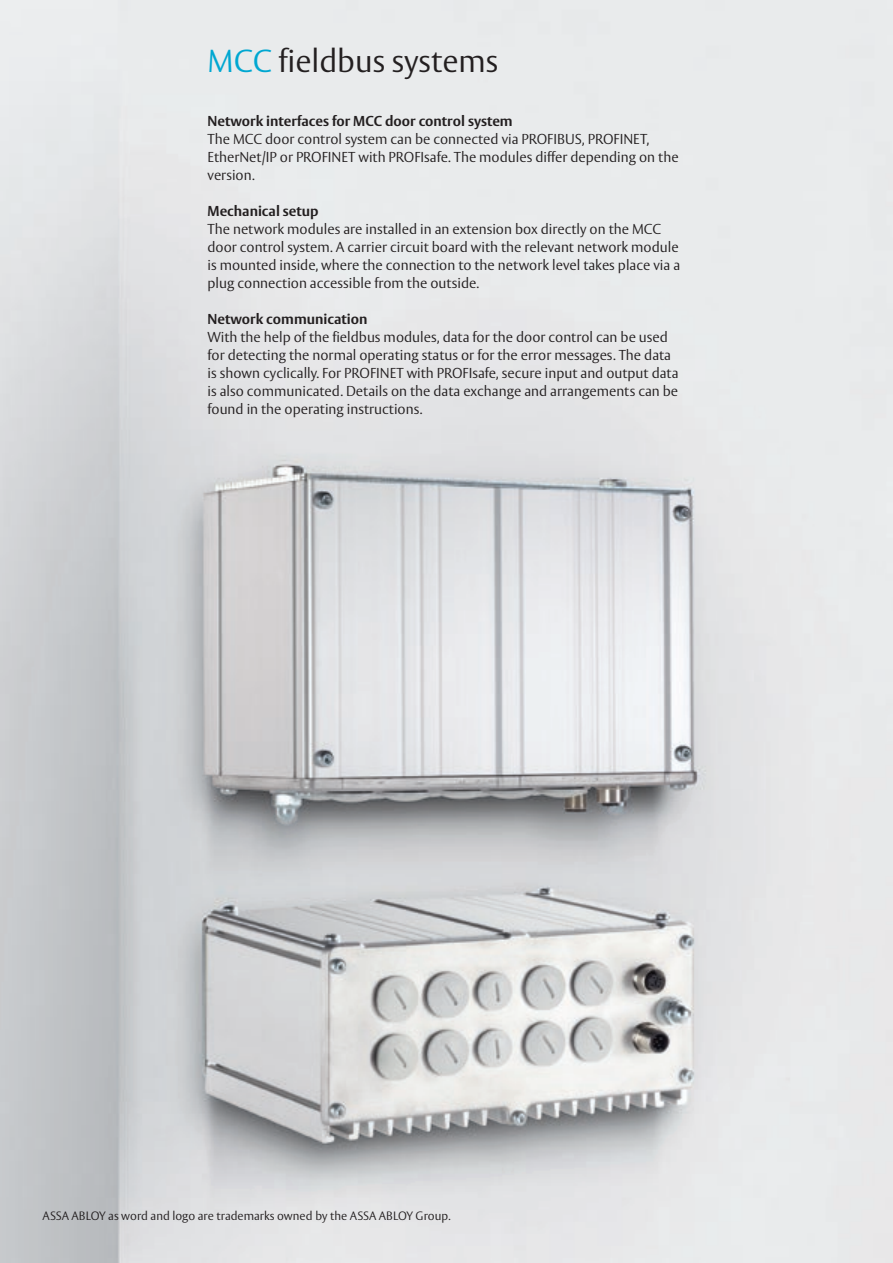
<style>
.page{position:relative;width:893px;height:1263px;background:#fff}
.page>*{position:absolute;margin:0;border:0;box-sizing:border-box;transform-origin:0 0}
.t1{font:300 31.5px "ASSA Vesta";color:#231f20}
.t2{font:300 14.25px/18px "ASSA Vesta";color:#231f20}
.t3{font:700 14.25px "ASSA Vesta";color:#231f20}
.t4{font:300 12px "ASSA Vesta";color:#231f20}
.s1{color:#00a7d1}
</style>
<div class="page">
<img style="left:0;top:0;width:893px;height:1263px">
<h1 class="t1" style="left:207px;top:42px;width:292px"><span class="s1">MCC</span> fieldbus systems</h1>
<p class="t3" style="left:207px;top:112px;width:307px">Network interfaces for MCC door control system</p>
<p class="t2" style="left:207px;top:131px;width:473px">The MCC door control system can be connected via PROFIBUS, PROFINET,<br>EtherNet/IP or PROFINET with PROFIsafe. The modules differ depending on the version.</p>
<p class="t3" style="left:207px;top:202px;width:113px">Mechanical setup</p>
<p class="t2" style="left:207px;top:221px;width:474px">The network modules are installed in an extension box directly on the MCC door control system. A carrier circuit board with the relevant network module is mounted inside, where the connection to the network level takes place via a plug connection accessible from the outside.</p>
<p class="t3" style="left:207px;top:310px;width:161px">Network communication</p>
<p class="t2" style="left:207px;top:329px;width:473px">With the help of the fieldbus modules, data for the door control can be used for detecting the normal operating status or for the error messages. The data is shown cyclically. For PROFINET with PROFIsafe, secure input and output data is also communicated. Details on the data exchange and arrangements can be found in the operating instructions.</p>
<p class="t4" style="left:43px;top:1209px;width:410px">ASSA ABLOY as word and logo are trademarks owned by the ASSA ABLOY Group.</p>
</div>
